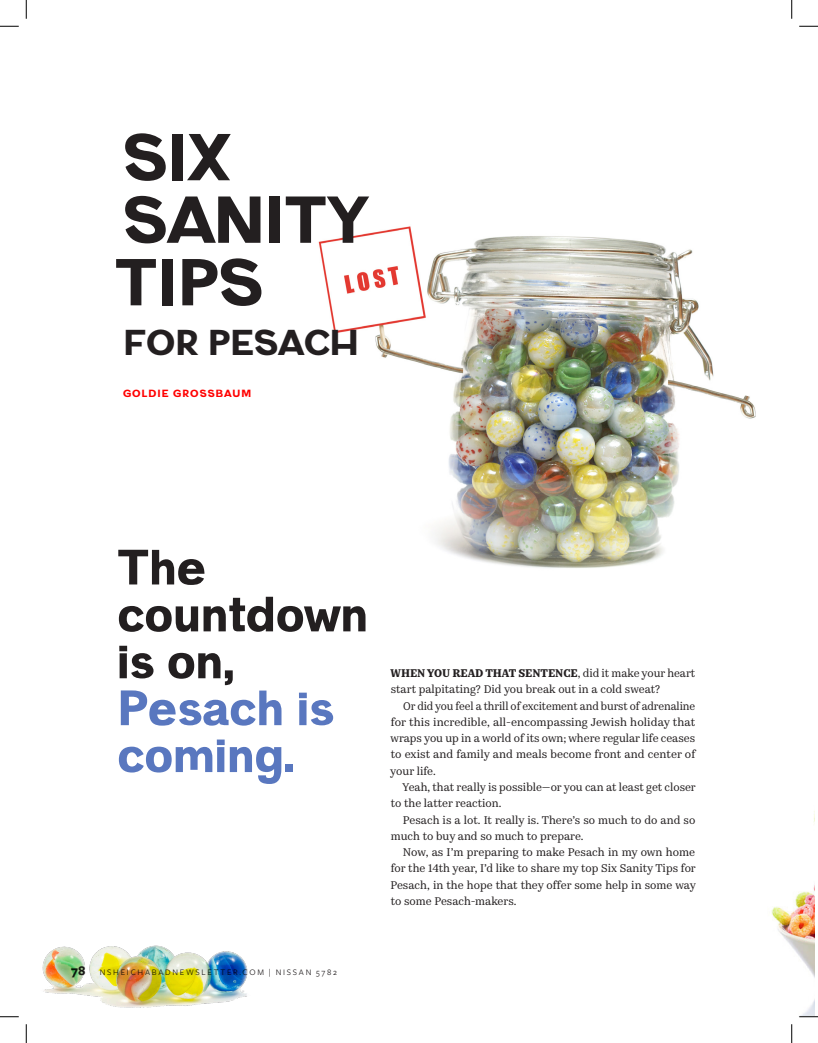
<style>
.page{position:relative;width:818px;height:1043px;background:#fff}
.page>*{position:absolute;margin:0;border:0;box-sizing:border-box;transform-origin:0 0}
.t1{font:71.25px "Harvie";color:#231f20}
.t2{font:53.5px/46.9px "Harvie";color:#231f20}
.t3{font:38.75px "Harvie";color:#231f20}
.t4{font:700 13.75px "Freight Sans";color:#231f20}
.Body_Justified{font:11.25px/16.2px "Kazimir Text";color:#231f20;text-align:justify}
.Body_first_justified{font:11.25px/16.2px "Kazimir Text";color:#231f20}
.BY_LINE{font:11.25px "Harvie";letter-spacing:.095em;color:#f00}
.t5{font:8.75px "Freight Sans";letter-spacing:.2em;color:#231f20}
.s1{color:#5977bf}
.s2{font-weight:700}
</style>
<div class="page">
<img style="left:318px;top:226px;width:438px;height:342px">
<img style="left:4px;top:945px;width:244px;height:73px">
<img style="left:771px;top:821px;width:43px;height:194px">
<svg style="left:0;top:25px;width:19px;height:2px"></svg>
<svg style="left:799px;top:25px;width:19px;height:2px"></svg>
<svg style="left:0;top:1015px;width:19px;height:2px"></svg>
<svg style="left:799px;top:1015px;width:19px;height:2px"></svg>
<svg style="left:25px;top:0;width:2px;height:19px"></svg>
<svg style="left:25px;top:1024px;width:2px;height:18px"></svg>
<svg style="left:791px;top:0;width:1px;height:19px"></svg>
<svg style="left:791px;top:1024px;width:1px;height:18px"></svg>
<p class="t1" style="left:123px;top:119px;width:108px">SIX</p>
<p class="t1" style="left:123px;top:182px;width:247px">SANITY</p>
<p class="t1" style="left:115px;top:244px;width:149px">TIPS</p>
<p class="t3" style="left:124px;top:322px;width:237px">FOR PESACH</p>
<p class="BY_LINE" style="left:123px;top:387px;width:130px">GOLDIE GROSSBAUM</p>
<p class="t2" style="left:117px;top:546px;width:252px">The countdown is on,<br><span class="s1">Pesach is coming.</span></p>
<p class="t4" style="left:71px;top:963px;width:16px">78</p>
<p class="t5" style="left:100px;top:967px;width:239px">NSHEICHABADNEWSLETTER.COM | NISSAN 5782</p>
<p class="Body_first_justified" style="left:390px;top:664px;width:306px"><span class="s2">WHEN YOU READ THAT SENTENCE</span>, did it make your heart start palpitating? Did you break out in a cold sweat?</p>
<p class="Body_Justified" style="left:390px;top:697px;width:306px;text-indent:13px">Or did you feel a thrill of excitement and burst of adrenaline for this incredible, all-encompassing Jewish holiday that wraps you up in a world of its own; where regular life ceases to exist and family and meals become front and center of your life.</p>
<p class="Body_Justified" style="left:391px;top:778px;width:306px;text-indent:12px">Yeah, that really is possible—or you can at least get closer to the latter reaction.</p>
<p class="Body_Justified" style="left:391px;top:810px;width:306px;text-indent:12px">Pesach is a lot. It really is. There’s so much to do and so much to buy and so much to prepare.</p>
<p class="Body_Justified" style="left:390px;top:843px;width:307px;text-indent:12px">Now, as I’m preparing to make Pesach in my own home for the 14th year, I’d like to share my top Six Sanity Tips for Pesach, in the hope that they offer some help in some way to some Pesach-makers.</p>
</div>
